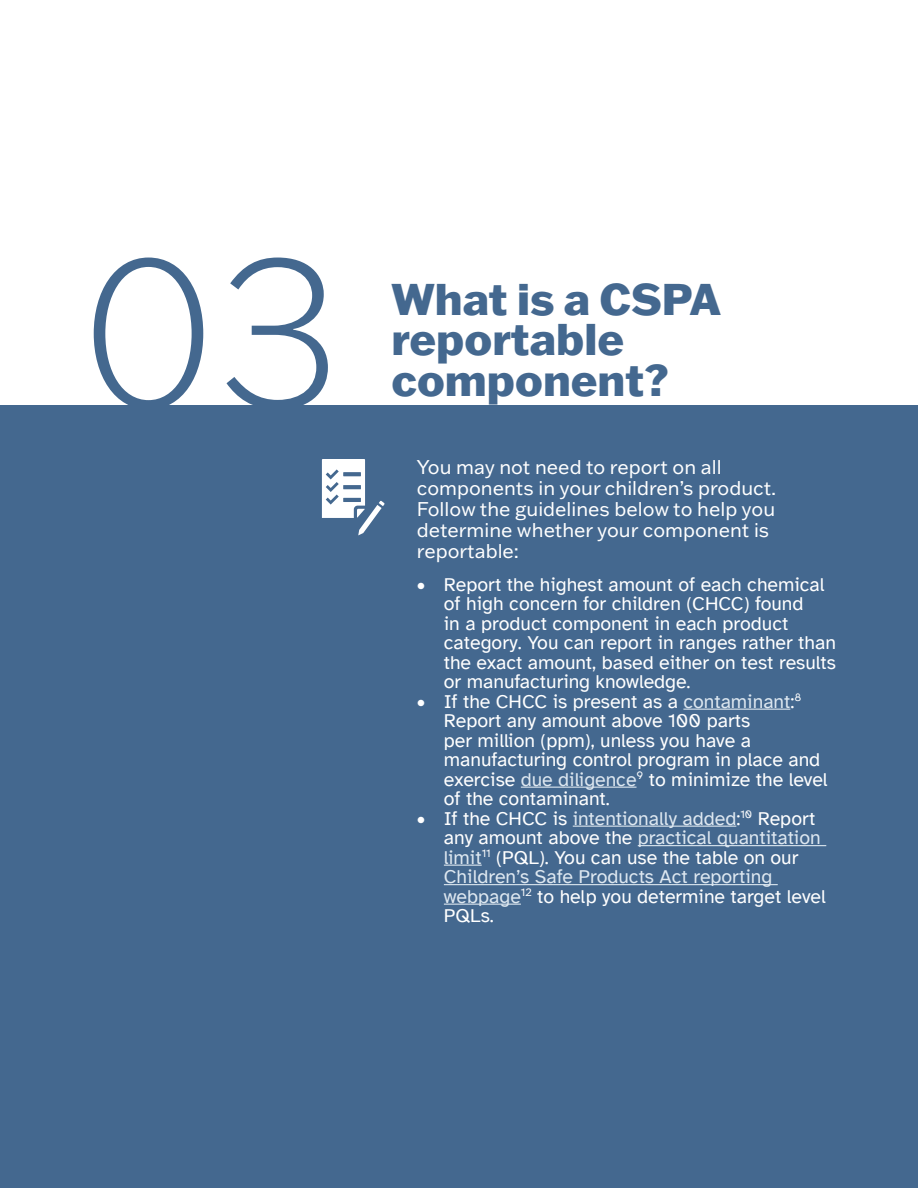
<style>
.page{position:relative;width:918px;height:1188px;background:#fff}
.page>*{position:absolute;margin:0;border:0;box-sizing:border-box;transform-origin:0 0}
.t1{font:300 expanded 219.15px "Rlyrfx Franklin Gothic ATF";color:#44688f}
.t2{font:800 43.5px/40.5px "Pwdbvl Franklin Gothic ATF";color:#44688f}
.t3{font:19.5px/19.5px "Stymhn Atkinson Hyperlegible";color:#fff}
.t4{font:19.5px/21px "Stpljd Franklin Gothic ATF";color:#fff}
.s1{color:#dde7f0}
</style>
<div class="page">
<div style="left:0;top:405px;width:918px;height:783px;background:#44688f"></div>
<svg style="left:322px;top:459px;width:63px;height:76px"></svg>
<hr style="left:683px;top:709px;width:107px;height:1px;background:#dde7f0">
<hr style="left:521px;top:787px;width:116px;height:1px;background:#dde7f0">
<hr style="left:573px;top:826px;width:163px;height:1px;background:#dde7f0">
<hr style="left:638px;top:845px;width:188px;height:1px;background:#dde7f0">
<hr style="left:444px;top:865px;width:38px;height:1px;background:#dde7f0">
<hr style="left:444px;top:884px;width:334px;height:1px;background:#dde7f0">
<hr style="left:444px;top:904px;width:77px;height:1px;background:#dde7f0">
<h1 class="t1" style="left:81px;top:185px;width:261px">03</h1>
<h2 class="t2" style="left:391px;top:277px;width:331px">What is a CSPA reportable component?</h2>
<p class="t4" style="left:417px;top:456px;width:361px">You may not need to report on all components in your children’s product.<br>Follow the guidelines below to help you determine whether your component is reportable:</p>
<p class="t3" style="left:444px;top:575px;width:394px;text-indent:-27px">• Report the highest amount of each chemical of high concern for children (CHCC) found<br>in a product component in each product category. You can report in ranges rather than the exact amount, based either on test results or manufacturing knowledge.</p>
<p class="t3" style="left:444px;top:692px;width:385px;text-indent:-27px">• If the CHCC is present as a <span class="s1">contaminant</span>:<sup>8<br></sup>Report any amount above 100 parts<br>per million (ppm), unless you have a manufacturing control program in place and exercise <span class="s1">due diligence</span><sup>9</sup> to minimize the level of the contaminant.</p>
<p class="t3" style="left:444px;top:809px;width:383px;text-indent:-27px">• If the CHCC is <span class="s1">intentionally added</span>:<sup>10</sup> Report any amount above the <span class="s1">practical quantitation limit</span><sup>11</sup> (PQL). You can use the table on our <span class="s1">Children’s Safe Products Act reporting webpage</span><sup>12</sup> to help you determine target level PQLs.</p>
</div>
